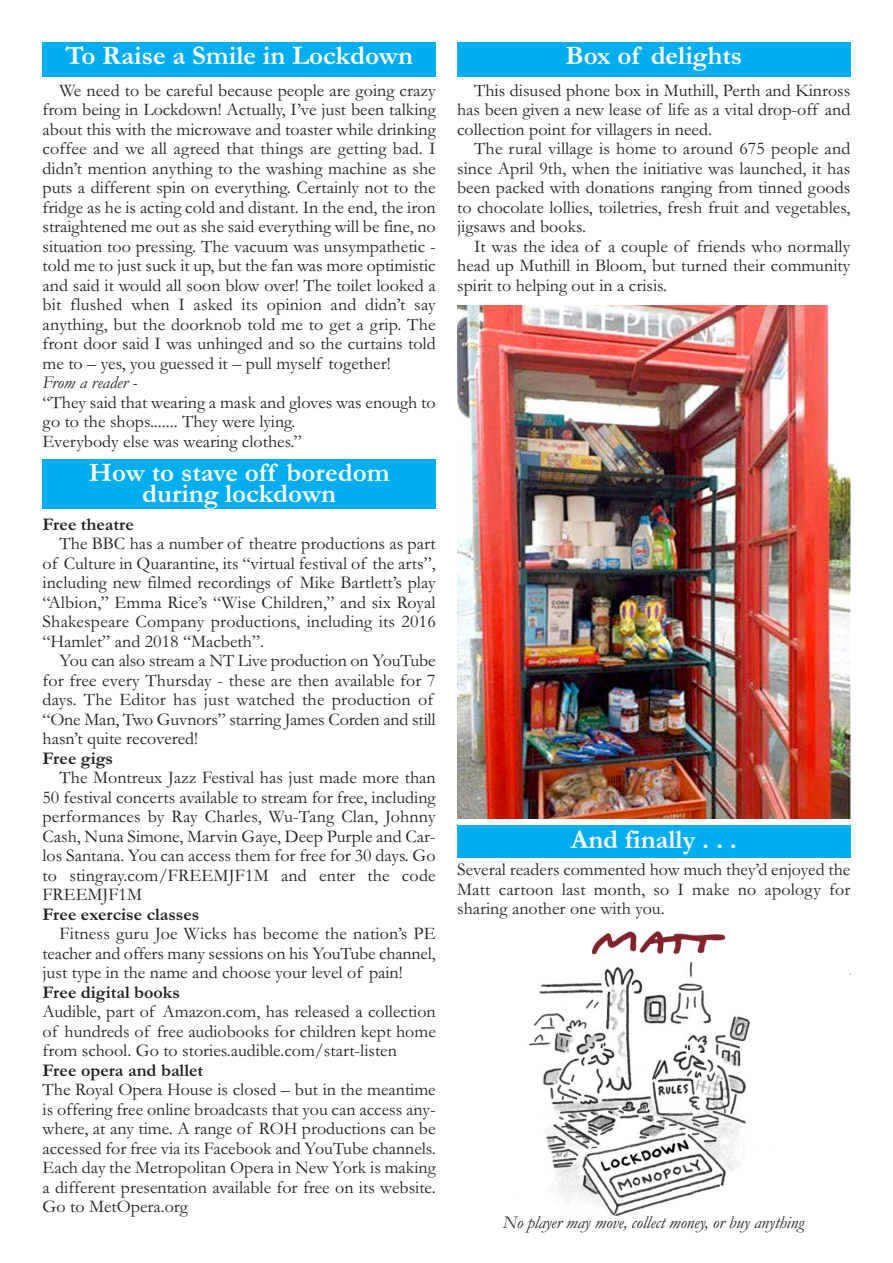
<style>
.page{position:relative;width:893px;height:1263px;background:#fff}
.page>*{position:absolute;margin:0;border:0;box-sizing:border-box;transform-origin:0 0}
.t1{font:700 27px/21px "Garamond";color:#fff;text-align:center}
.t2{font:18px/19.5px "Garamond";color:#231f20;text-align:justify}
.t3{font:700 18px "Garamond";color:#231f20}
.t4{font:italic 18px "Garamond";letter-spacing:-.005em;color:#231f20}
</style>
<div class="page">
<div style="left:457px;top:43px;width:393px;height:34px;background:#00aeef"></div>
<div style="left:43px;top:43px;width:393px;height:34px;background:#00aeef"></div>
<img style="left:457px;top:305px;width:393px;height:514px">
<div style="left:43px;top:459px;width:393px;height:50px;background:#00aeef"></div>
<div style="left:457px;top:825px;width:393px;height:33px;background:#00aeef"></div>
<img style="left:592px;top:931px;width:134px;height:24px">
<img style="left:528px;top:961px;width:248px;height:255px">
<h1 class="t1" style="left:65px;top:44px;width:349px">To Raise a Smile in Lockdown</h1>
<p class="t2" style="left:43px;top:80px;width:395px;text-indent:17px">We need to be careful because people are going crazy from being in Lockdown! Actually, I’ve just been talking about this with the microwave and toaster while drinking coffee and we all agreed that things are getting bad. I didn’t mention anything to the washing machine as she puts a different spin on everything. Certainly not to the fridge as he is acting cold and distant. In the end, the iron straightened me out as she said everything will be fine, no situation too pressing. The vacuum was unsympathetic - told me to just suck it up, but the fan was more optimistic and said it would all soon blow over! The toilet looked a bit flushed when I asked its opinion and didn’t say anything, but the doorknob told me to get a grip. The front door said I was unhinged and so the curtains told me to – yes, you guessed it – pull myself together!</p>
<p class="t4" style="left:43px;top:372px;width:96px">From a reader -</p>
<p class="t2" style="left:43px;top:392px;width:395px;text-align:left">“They said that wearing a mask and gloves was enough to go to the shops....... They were lying.<br>Everybody else was wearing clothes.”</p>
<h1 class="t1" style="left:89px;top:461px;width:302px">How to stave off boredom during lockdown</h1>
<p class="t3" style="left:43px;top:513px;width:93px">Free theatre</p>
<p class="t2" style="left:43px;top:533px;width:395px;text-indent:17px">The BBC has a number of theatre productions as part of Culture in Quarantine, its “virtual festival of the arts”, including new filmed recordings of Mike Bartlett’s play “Albion,” Emma Rice’s “Wise Children,” and six Royal Shakespeare Company productions, including its 2016 “Hamlet” and 2018 “Macbeth”.</p>
<p class="t2" style="left:43px;top:650px;width:395px;text-align:left;text-indent:17px">You can also stream a NT Live production on YouTube for free every Thursday - these are then available for 7 days. The Editor has just watched the production of “One Man, Two Guvnors” starring James Corden and still hasn’t quite recovered!</p>
<p class="t3" style="left:43px;top:747px;width:72px">Free gigs</p>
<p class="t2" style="left:43px;top:767px;width:395px;text-indent:17px">The Montreux Jazz Festival has just made more than 50 festival concerts available to stream for free, including performances by Ray Charles, Wu-Tang Clan, Johnny Cash, Nuna Simone, Marvin Gaye, Deep Purple and Car&shy;los Santana. You can access them for free for 30 days. Go to stingray.com/FREEMJF1M and enter the code FREEMJF1M</p>
<p class="t3" style="left:43px;top:903px;width:158px">Free exercise classes</p>
<p class="t2" style="left:43px;top:923px;width:395px;text-indent:17px">Fitness guru Joe Wicks has become the nation’s PE teacher and offers many sessions on his YouTube channel, just type in the name and choose your level of pain!</p>
<p class="t3" style="left:43px;top:981px;width:139px">Free digital books</p>
<p class="t2" style="left:43px;top:1001px;width:395px">Audible, part of Amazon.com, has released a collection of hundreds of free audiobooks for children kept home from school. Go to stories.audible.com/start-listen</p>
<p class="t3" style="left:43px;top:1059px;width:162px">Free opera and ballet</p>
<p class="t2" style="left:43px;top:1079px;width:395px">The Royal Opera House is closed – but in the meantime is offering free online broadcasts that you can access any&shy;where, at any time. A range of ROH productions can be accessed for free via its Facebook and YouTube channels.<br>Each day the Metropolitan Opera in New York is making a different presentation available for free on its website.<br>Go to MetOpera.org</p>
<h1 class="t1" style="left:565px;top:44px;width:178px">Box of delights</h1>
<p class="t2" style="left:457px;top:80px;width:395px;text-indent:17px">This disused phone box in Muthill, Perth and Kinross has been given a new lease of life as a vital drop-off and collection point for villagers in need.</p>
<p class="t2" style="left:457px;top:138px;width:395px;text-indent:17px">The rural village is home to around 675 people and since April 9th, when the initiative was launched, it has been packed with donations ranging from tinned goods to chocolate lollies, toiletries, fresh fruit and vegetables, jigsaws and books.</p>
<p class="t2" style="left:457px;top:236px;width:395px;text-indent:17px">It was the idea of a couple of friends who normally head up Muthill in Bloom, but turned their community spirit to helping out in a crisis.</p>
<h1 class="t1" style="left:571px;top:828px;width:168px">And finally . . .</h1>
<p class="t2" style="left:457px;top:859px;width:395px">Several readers commented how much they’d enjoyed the Matt cartoon last month, so I make no apology for sharing another one with you.</p>
<p class="t4" style="left:503px;top:1211px;width:303px">No player may move, collect money, or buy anything</p>
</div>
